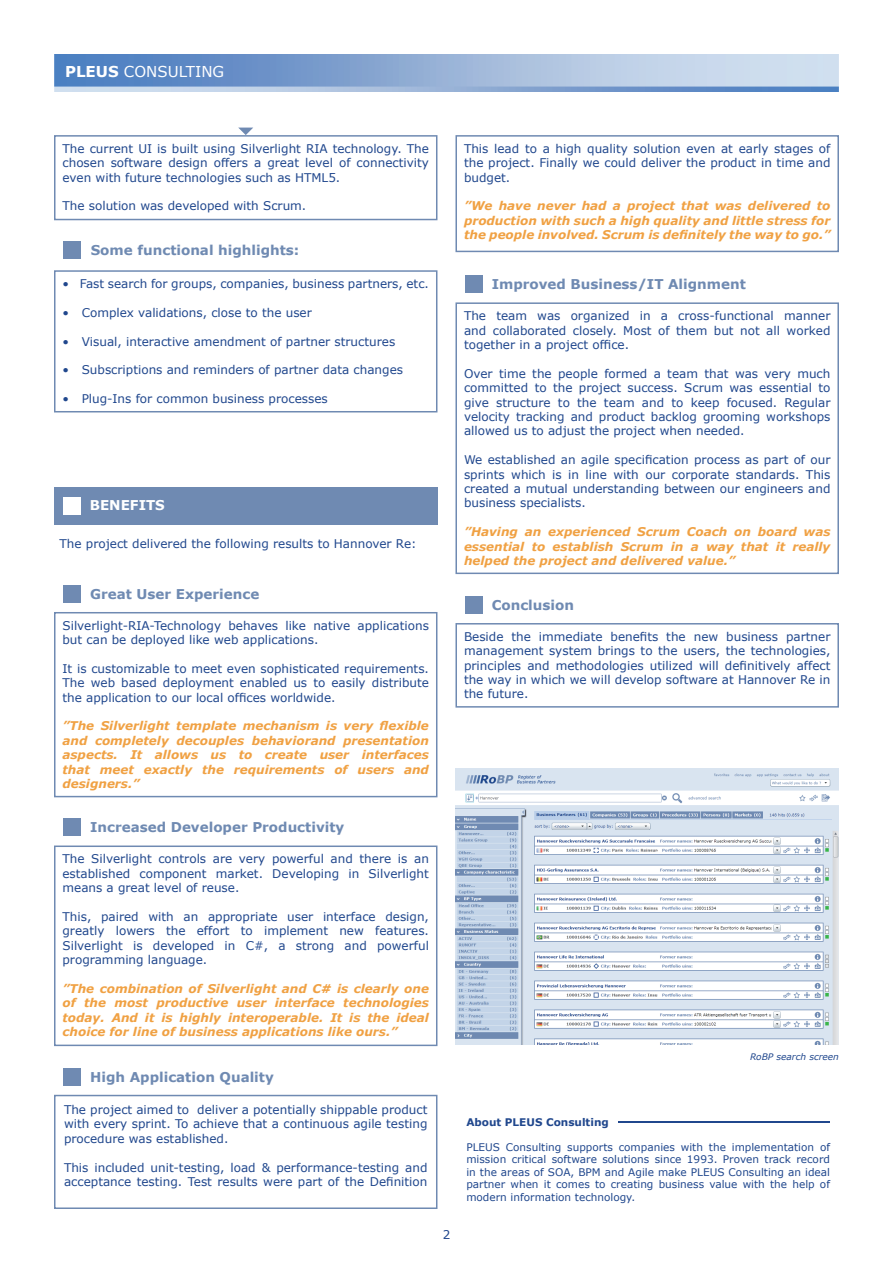
<style>
.page{position:relative;width:893px;height:1263px;background:#fff}
.page>*{position:absolute;margin:0;border:0;box-sizing:border-box;transform-origin:0 0}
.t1{font:15px "Verdana";color:#fff}
.t2{font:700 13.5px "Verdana";color:#6f8ab2}
.t3{font:700 13.5px "Verdana";color:#fff}
.t4{font:12px/14.4px "Verdana";color:#20478d;text-align:justify}
.t5{font:italic 700 12px/14.4px "Verdana";color:#f0a143;text-align:justify}
.t6{font:10.5px/12.6px "Verdana";color:#20478d;text-align:justify}
.t7{font:700 10.5px "Verdana";color:#20478d}
.t8{font:italic 9px "Verdana";color:#20478d}
.s1{font-weight:700}
</style>
<div class="page">
<div style="left:54px;top:845px;width:383px;height:201px;border:2px solid #6f8ab2"></div>
<img style="left:54px;top:54px;width:785px;height:38px">
<hr style="left:618px;top:1121px;width:212px;height:2px;background:#20478d">
<svg style="left:239px;top:128px;width:14px;height:7px"></svg>
<div style="left:64px;top:241px;width:17px;height:18px;background:#6f8ab2"></div>
<div style="left:54px;top:487px;width:383px;height:37px;background:#6f8ab2"></div>
<div style="left:64px;top:497px;width:17px;height:17px;background:#fff"></div>
<div style="left:54px;top:1095px;width:383px;height:114px;border:2px solid #6f8ab2"></div>
<div style="left:64px;top:585px;width:17px;height:18px;background:#6f8ab2"></div>
<div style="left:64px;top:819px;width:17px;height:17px;background:#6f8ab2"></div>
<div style="left:465px;top:276px;width:17px;height:17px;background:#6f8ab2"></div>
<div style="left:64px;top:1069px;width:17px;height:17px;background:#6f8ab2"></div>
<div style="left:465px;top:596px;width:17px;height:18px;background:#6f8ab2"></div>
<img style="left:455px;top:769px;width:384px;height:276px">
<div style="left:54px;top:135px;width:383px;height:85px;border:2px solid #6f8ab2"></div>
<div style="left:455px;top:135px;width:384px;height:117px;border:2px solid #6f8ab2"></div>
<div style="left:455px;top:302px;width:384px;height:272px;border:2px solid #6f8ab2"></div>
<div style="left:455px;top:623px;width:384px;height:85px;border:2px solid #6f8ab2"></div>
<div style="left:54px;top:270px;width:383px;height:142px;border:2px solid #6f8ab2"></div>
<div style="left:54px;top:612px;width:383px;height:185px;border:2px solid #6f8ab2"></div>
<p class="t1" style="left:65px;top:61px;width:161px"><span class="s1">PLEUS</span> CONSULTING</p>
<p class="t4" style="left:63px;top:141px;width:368px">The current UI is built using Silverlight RIA technology. The chosen software design offers a great level of connectivity even with future technologies such as HTML5.</p>
<p class="t4" style="left:63px;top:199px;width:245px">The solution was developed with Scrum.</p>
<p class="t2" style="left:91px;top:240px;width:210px">Some functional highlights:</p>
<p class="t4" style="left:63px;top:276px;width:368px">• Fast search for groups, companies, business partners, etc.</p>
<p class="t4" style="left:63px;top:305px;width:251px">• Complex validations, close to the user</p>
<p class="t4" style="left:63px;top:334px;width:334px">• Visual, interactive amendment of partner structures</p>
<p class="t4" style="left:63px;top:363px;width:342px">• Subscriptions and reminders of partner data changes</p>
<p class="t4" style="left:63px;top:391px;width:267px">• Plug-Ins for common business processes</p>
<p class="t3" style="left:90px;top:496px;width:77px">BENEFITS</p>
<p class="t4" style="left:60px;top:537px;width:359px">The project delivered the following results to Hannover Re:</p>
<p class="t2" style="left:90px;top:584px;width:171px">Great User Experience</p>
<p class="t4" style="left:63px;top:618px;width:368px">Silverlight-RIA-Technology behaves like native applications but can be deployed like web applications.</p>
<p class="t4" style="left:63px;top:661px;width:368px">It is customizable to meet even sophisticated requirements.<br>The web based deployment enabled us to easily distribute the application to our local offices worldwide.</p>
<p class="t5" style="left:63px;top:719px;width:368px">”The Silverlight template mechanism is very flexible and completely decouples behaviorand presentation aspects. It allows us to create user interfaces that meet exactly the requirements of users and designers.”</p>
<p class="t2" style="left:90px;top:818px;width:256px">Increased Developer Productivity</p>
<p class="t4" style="left:63px;top:851px;width:368px">The Silverlight controls are very powerful and there is an established component market. Developing in Silverlight means a great level of reuse.</p>
<p class="t4" style="left:63px;top:909px;width:368px">This, paired with an appropriate user interface design, greatly lowers the effort to implement new features.<br>Silverlight is developed in C#, a strong and powerful programming language.</p>
<p class="t5" style="left:63px;top:981px;width:368px">”The combination of Silverlight and C# is clearly one of the most productive user interface technologies today. And it is highly interoperable. It is the ideal choice for line of business applications like ours.”</p>
<p class="t2" style="left:90px;top:1068px;width:185px">High Application Quality</p>
<p class="t4" style="left:64px;top:1102px;width:365px">The project aimed to deliver a potentially shippable product with every sprint. To achieve that a continuous agile testing procedure was established.</p>
<p class="t4" style="left:64px;top:1160px;width:365px">This included unit-testing, load &amp; performance-testing and acceptance testing. Test results were part of the Definition</p>
<p class="t4" style="left:464px;top:141px;width:368px">This lead to a high quality solution even at early stages of the project. Finally we could deliver the product in time and budget.</p>
<p class="t5" style="left:464px;top:199px;width:368px">”We have never had a project that was delivered to production with such a high quality and little stress for the people involved. Scrum is definitely the way to go.”</p>
<p class="t2" style="left:492px;top:275px;width:256px">Improved Business/IT Alignment</p>
<p class="t4" style="left:464px;top:308px;width:368px">The team was organized in a cross-functional manner and collaborated closely. Most of them but not all worked together in a project office.</p>
<p class="t4" style="left:464px;top:366px;width:368px">Over time the people formed a team that was very much committed to the project success. Scrum was essential to give structure to the team and to keep focused. Regular velocity tracking and product backlog grooming workshops allowed us to adjust the project when needed.</p>
<p class="t4" style="left:464px;top:452px;width:368px">We established an agile specification process as part of our sprints which is in line with our corporate standards. This created a mutual understanding between our engineers and business specialists.</p>
<p class="t5" style="left:464px;top:524px;width:368px">”Having an experienced Scrum Coach on board was essential to establish Scrum in a way that it really helped the project and delivered value.”</p>
<p class="t2" style="left:492px;top:595px;width:84px">Conclusion</p>
<p class="t4" style="left:464px;top:629px;width:368px">Beside the immediate benefits the new business partner management system brings to the users, the technologies, principles and methodologies utilized will definitively affect the way in which we will develop software at Hannover Re in the future.</p>
<p class="t8" style="left:750px;top:1050px;width:90px">RoBP search screen</p>
<p class="t4" style="left:443px;top:1228px;width:9px">2</p>
<p class="t7" style="left:466px;top:1114px;width:144px">About PLEUS Consulting</p>
<p class="t6" style="left:466px;top:1140px;width:365px">PLEUS Consulting supports companies with the implementation of mission critical software solutions since 1993. Proven track record in the areas of SOA, BPM and Agile make PLEUS Consulting an ideal partner when it comes to creating business value with the help of modern information technology.</p>
</div>
